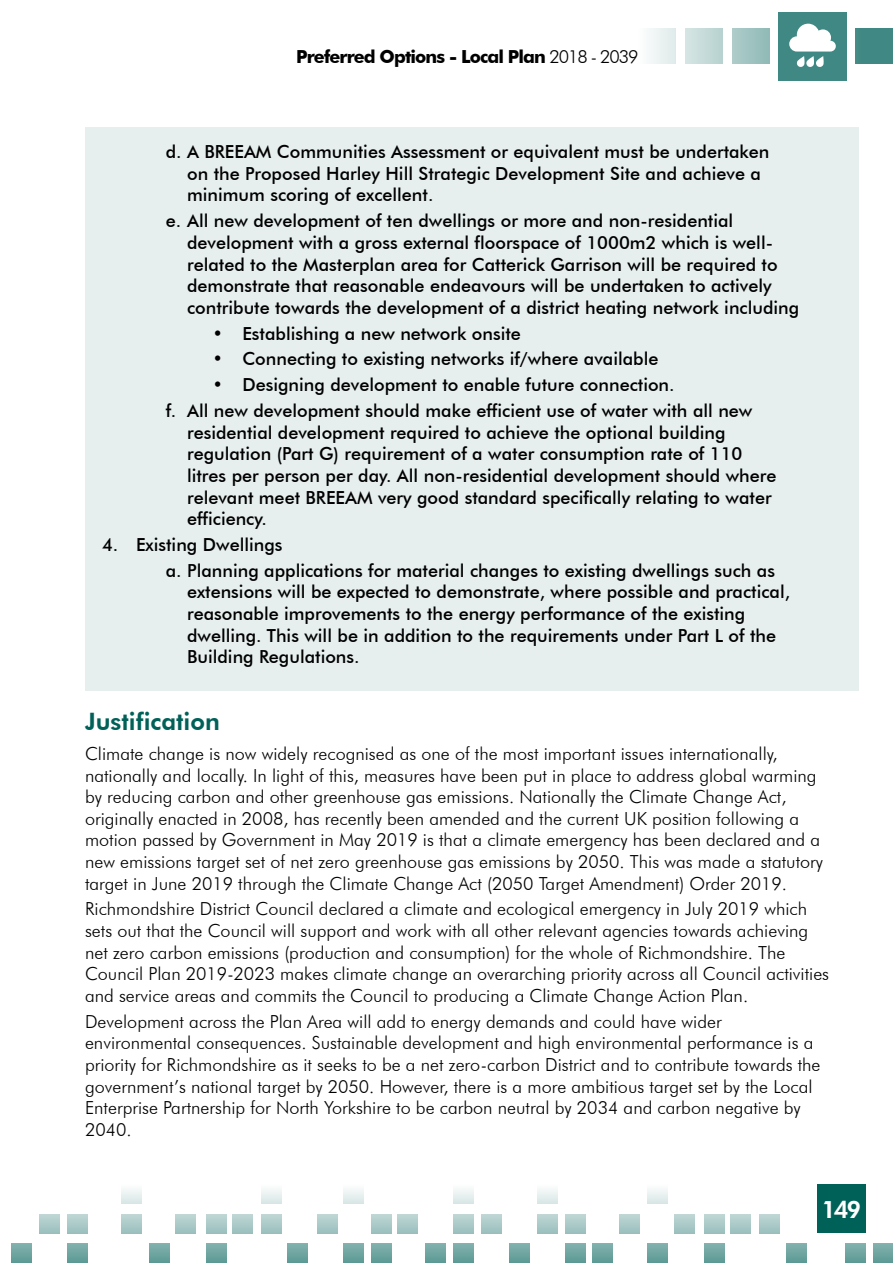
<style>
.page{position:relative;width:893px;height:1263px;background:#fff}
.page>*{position:absolute;margin:0;border:0;box-sizing:border-box;transform-origin:0 0}
.Paragraph_headings{font:800 24px "Futura BT";color:#006159}
.t1{font:800 24px "Futura BT";color:#fff}
.Paragraph{font:300 18px/21.6px "Futura BT";color:#000}
.t2{font:500 18px/21.6px "Futura BT";color:#000}
.t3{font:700 18px "Futura BT";letter-spacing:-.05em;color:#000}
.s1{font-weight:300}
</style>
<div class="page">
<svg style="left:67px;top:1214px;width:20px;height:19px"></svg>
<svg style="left:566px;top:1214px;width:20px;height:19px"></svg>
<div style="left:538px;top:1184px;width:20px;height:20px;background:linear-gradient(to bottom,#fefeff,#d9e7e6)"></div>
<div style="left:454px;top:1184px;width:20px;height:20px;background:linear-gradient(to bottom,#fefeff,#d9e7e6)"></div>
<div style="left:343px;top:1184px;width:20px;height:20px;background:linear-gradient(to bottom,#fefeff,#d9e7e6)"></div>
<div style="left:262px;top:1184px;width:20px;height:20px;background:linear-gradient(to bottom,#fefeff,#d9e7e6)"></div>
<div style="left:122px;top:1184px;width:20px;height:20px;background:linear-gradient(to bottom,#fefeff,#d9e7e6)"></div>
<div style="left:648px;top:1184px;width:20px;height:20px;background:linear-gradient(to bottom,#fefeff,#d9e7e6)"></div>
<svg style="left:593px;top:1244px;width:20px;height:19px"></svg>
<svg style="left:873px;top:1244px;width:20px;height:19px"></svg>
<svg style="left:67px;top:1244px;width:20px;height:19px"></svg>
<svg style="left:566px;top:1244px;width:20px;height:19px"></svg>
<svg style="left:846px;top:1244px;width:20px;height:19px"></svg>
<svg style="left:39px;top:1214px;width:20px;height:19px"></svg>
<svg style="left:538px;top:1214px;width:20px;height:19px"></svg>
<svg style="left:11px;top:1244px;width:20px;height:19px"></svg>
<svg style="left:510px;top:1244px;width:20px;height:19px"></svg>
<svg style="left:482px;top:1214px;width:20px;height:19px"></svg>
<svg style="left:454px;top:1214px;width:20px;height:19px"></svg>
<svg style="left:454px;top:1244px;width:20px;height:19px"></svg>
<svg style="left:149px;top:1244px;width:21px;height:19px"></svg>
<svg style="left:648px;top:1244px;width:20px;height:19px"></svg>
<svg style="left:206px;top:1214px;width:20px;height:19px"></svg>
<svg style="left:704px;top:1214px;width:21px;height:19px"></svg>
<svg style="left:206px;top:1244px;width:20px;height:19px"></svg>
<svg style="left:704px;top:1244px;width:21px;height:19px"></svg>
<svg style="left:262px;top:1214px;width:20px;height:19px"></svg>
<svg style="left:760px;top:1214px;width:20px;height:19px"></svg>
<svg style="left:317px;top:1214px;width:20px;height:19px"></svg>
<svg style="left:371px;top:1214px;width:20px;height:19px"></svg>
<svg style="left:371px;top:1244px;width:20px;height:19px"></svg>
<svg style="left:122px;top:1214px;width:20px;height:19px"></svg>
<svg style="left:620px;top:1214px;width:20px;height:19px"></svg>
<svg style="left:176px;top:1214px;width:20px;height:19px"></svg>
<svg style="left:674px;top:1214px;width:20px;height:19px"></svg>
<svg style="left:232px;top:1214px;width:21px;height:19px"></svg>
<svg style="left:731px;top:1214px;width:20px;height:19px"></svg>
<svg style="left:288px;top:1244px;width:20px;height:19px"></svg>
<svg style="left:786px;top:1244px;width:20px;height:19px"></svg>
<svg style="left:343px;top:1244px;width:20px;height:19px"></svg>
<svg style="left:398px;top:1214px;width:20px;height:19px"></svg>
<svg style="left:426px;top:1244px;width:20px;height:19px"></svg>
<div style="left:817px;top:1184px;width:48px;height:49px;background:#006159"></div>
<div style="left:85px;top:128px;width:774px;height:563px;background:#e6efee"></div>
<div style="left:856px;top:28px;width:37px;height:36px;background:#408883"></div>
<div style="left:732px;top:28px;width:38px;height:36px;background:linear-gradient(to right,#aeccca,#90bab7)"></div>
<svg style="left:686px;top:28px;width:37px;height:36px"></svg>
<div style="left:639px;top:28px;width:37px;height:36px;background:linear-gradient(to bottom,#eef4f4,#eef4f4)"></div>
<div style="left:778px;top:12px;width:68px;height:69px;background:#408883"></div>
<svg style="left:789px;top:24px;width:47px;height:43px"></svg>
<p class="t3" style="left:296px;top:46px;width:344px">Preferred Options - Local Plan <span class="s1">2018 - 2039</span></p>
<p class="t2" style="left:187px;top:141px;width:584px;text-indent:-21px">d. A BREEAM Communities Assessment or equivalent must be undertaken on the Proposed Harley Hill Strategic Development Site and achieve a minimum scoring of excellent.</p>
<p class="t2" style="left:187px;top:210px;width:614px;text-indent:-21px">e. All new development of ten dwellings or more and non-residential development with a gross external floorspace of 1000m2 which is well&shy;related to the Masterplan area for Catterick Garrison will be required to demonstrate that reasonable endeavours will be undertaken to actively contribute towards the development of a district heating network including</p>
<p class="t2" style="left:213px;top:322px;width:310px">• Establishing a new network onsite</p>
<p class="t2" style="left:213px;top:348px;width:447px">• Connecting to existing networks if/where available</p>
<p class="t2" style="left:213px;top:374px;width:464px">• Designing development to enable future connection.</p>
<p class="t2" style="left:187px;top:400px;width:591px;text-indent:-21px">f. All new development should make efficient use of water with all new residential development required to achieve the optional building regulation (Part G) requirement of a water consumption rate of 110 litres per person per day. All non-residential development should where relevant meet BREEAM very good standard specifically relating to water efficiency.</p>
<p class="t2" style="left:102px;top:534px;width:182px">4. Existing Dwellings</p>
<p class="t2" style="left:187px;top:559px;width:605px;text-indent:-21px">a. Planning applications for material changes to existing dwellings such as extensions will be expected to demonstrate, where possible and practical, reasonable improvements to the energy performance of the existing dwelling. This will be in addition to the requirements under Part L of the Building Regulations.</p>
<h2 class="Paragraph_headings" style="left:85px;top:707px;width:136px">Justification</h2>
<p class="Paragraph" style="left:85px;top:743px;width:740px">Climate change is now widely recognised as one of the most important issues internationally, nationally and locally. In light of this, measures have been put in place to address global warming by reducing carbon and other greenhouse gas emissions. Nationally the Climate Change Act, originally enacted in 2008, has recently been amended and the current UK position following a motion passed by Government in May 2019 is that a climate emergency has been declared and a new emissions target set of net zero greenhouse gas emissions by 2050. This was made a statutory target in June 2019 through the Climate Change Act (2050 Target Amendment) Order 2019.</p>
<p class="Paragraph" style="left:85px;top:898px;width:746px">Richmondshire District Council declared a climate and ecological emergency in July 2019 which sets out that the Council will support and work with all other relevant agencies towards achieving net zero carbon emissions (production and consumption) for the whole of Richmondshire. The Council Plan 2019-2023 makes climate change an overarching priority across all Council activities and service areas and commits the Council to producing a Climate Change Action Plan.</p>
<p class="Paragraph" style="left:85px;top:1010px;width:737px">Development across the Plan Area will add to energy demands and could have wider environmental consequences. Sustainable development and high environmental performance is a priority for Richmondshire as it seeks to be a net zero-carbon District and to contribute towards the government’s national target by 2050. However, there is a more ambitious target set by the Local Enterprise Partnership for North Yorkshire to be carbon neutral by 2034 and carbon negative by 2040.</p>
<h1 class="t1" style="left:821px;top:1195px;width:41px">149</h1>
</div>
